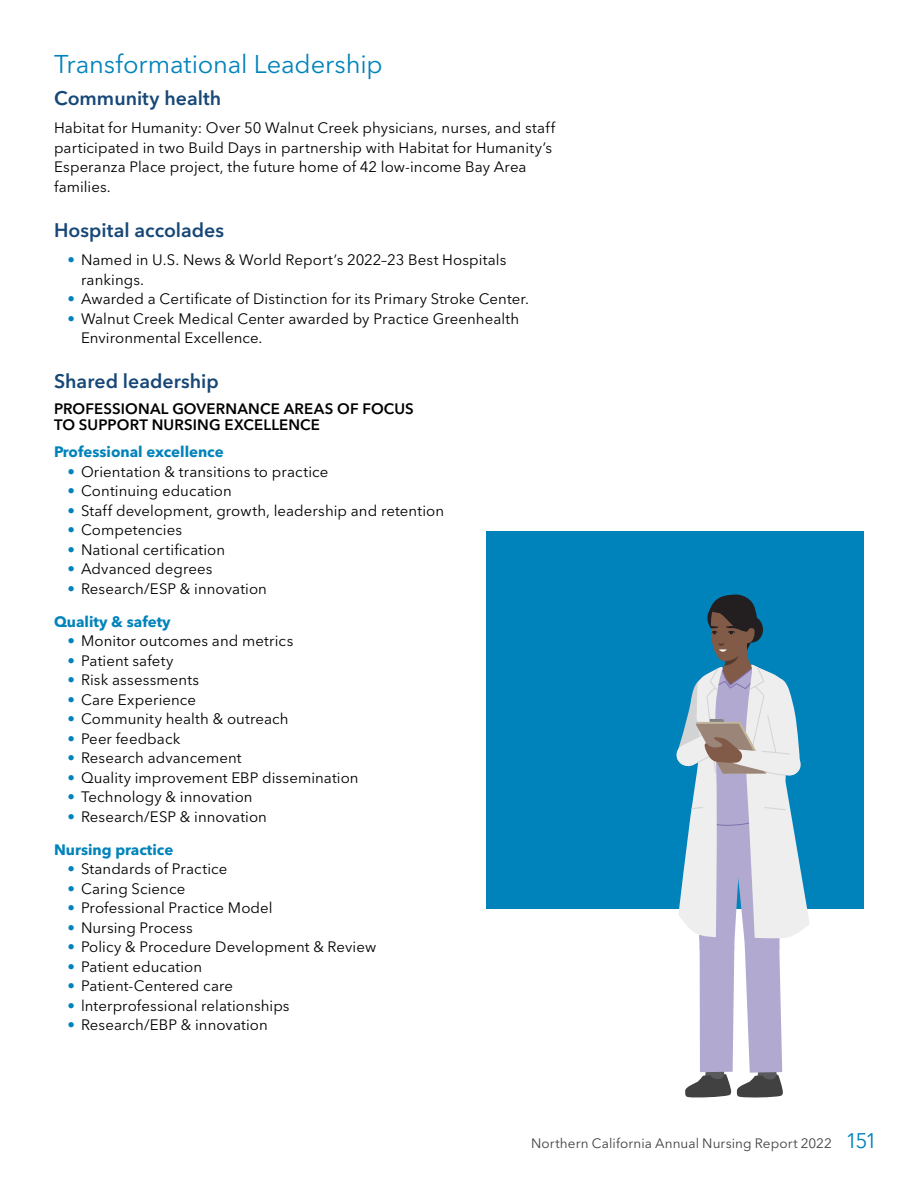
<style>
.page{position:relative;width:918px;height:1188px;background:#fff}
.page>*{position:absolute;margin:0;border:0;box-sizing:border-box;transform-origin:0 0}
.t1{font:25.5px "Avenir Next LT Pro";letter-spacing:-.005em;color:#0083bb}
.Heading_2{font:600 19.5px "Avenir Next LT Pro";color:#164777}
.Bullet_List{font:15px/19.5px "Avenir Next LT Pro";letter-spacing:.005em;color:#000}
.Body_Text{font:15px/19.5px "Avenir Next LT Pro";letter-spacing:.005em;color:#000}
.Bullet_List_Last{font:15px/19.5px "Avenir Next LT Pro";letter-spacing:.005em;color:#000}
.Heading_3{font:600 15px/16.5px "Avenir Next LT Pro";letter-spacing:.01em;color:#000}
.Heading_4{font:700 15px "Avenir Next LT Pro";color:#0083bb}
.t2{font:13.5px "Avenir Next LT Pro";letter-spacing:.005em;color:#414042}
.s1{color:#0083bb}
.s2{font-size:21px;color:#0083bb}
</style>
<div class="page">
<div style="left:486px;top:531px;width:378px;height:378px;background:#0083bb"></div>
<svg style="left:676px;top:594px;width:134px;height:504px"></svg>
<h1 class="t1" style="left:54px;top:49px;width:330px">Transformational Leadership</h1>
<h3 class="Heading_2" style="left:54px;top:86px;width:169px">Community health</h3>
<p class="Body_Text" style="left:54px;top:118px;width:503px">Habitat for Humanity: Over 50 Walnut Creek physicians, nurses, and staff participated in two Build Days in partnership with Habitat for Humanity’s Esperanza Place project, the future home of 42 low-income Bay Area families.</p>
<h3 class="Heading_2" style="left:54px;top:218px;width:172px">Hospital accolades</h3>
<p class="Bullet_List" style="left:81px;top:250px;width:427px;text-indent:-14px"><span class="s1">•</span> Named in U.S. News &amp; World Report’s 2022–23 Best Hospitals rankings.</p>
<p class="Bullet_List" style="left:68px;top:289px;width:463px"><span class="s1">•</span> Awarded a Certificate of Distinction for its Primary Stroke Center.</p>
<p class="Bullet_List_Last" style="left:81px;top:309px;width:440px;text-indent:-14px"><span class="s1">•</span> Walnut Creek Medical Center awarded by Practice Greenhealth<br>Environmental Excellence.</p>
<h3 class="Heading_2" style="left:54px;top:370px;width:166px">Shared leadership</h3>
<h4 class="Heading_3" style="left:54px;top:400px;width:361px">PROFESSIONAL GOVERNANCE AREAS OF FOCUS<br>TO SUPPORT NURSING EXCELLENCE</h4>
<h5 class="Heading_4" style="left:54px;top:443px;width:171px">Professional excellence</h5>
<p class="Bullet_List" style="left:68px;top:462px;width:262px"><span class="s1">•</span> Orientation &amp; transitions to practice</p>
<p class="Bullet_List" style="left:68px;top:481px;width:166px"><span class="s1">•</span> Continuing education</p>
<p class="Bullet_List" style="left:68px;top:501px;width:378px"><span class="s1">•</span> Staff development, growth, leadership and retention</p>
<p class="Bullet_List" style="left:68px;top:520px;width:116px"><span class="s1">•</span> Competencies</p>
<p class="Bullet_List" style="left:68px;top:540px;width:159px"><span class="s1">•</span> National certification</p>
<p class="Bullet_List" style="left:68px;top:559px;width:147px"><span class="s1">•</span> Advanced degrees</p>
<p class="Bullet_List_Last" style="left:68px;top:579px;width:201px"><span class="s1">•</span> Research/ESP &amp; innovation</p>
<h5 class="Heading_4" style="left:54px;top:612px;width:118px">Quality &amp; safety</h5>
<p class="Bullet_List" style="left:68px;top:631px;width:227px"><span class="s1">•</span> Monitor outcomes and metrics</p>
<p class="Bullet_List" style="left:68px;top:651px;width:107px"><span class="s1">•</span> Patient safety</p>
<p class="Bullet_List" style="left:68px;top:670px;width:133px"><span class="s1">•</span> Risk assessments</p>
<p class="Bullet_List" style="left:68px;top:690px;width:130px"><span class="s1">•</span> Care Experience</p>
<p class="Bullet_List" style="left:68px;top:709px;width:223px"><span class="s1">•</span> Community health &amp; outreach</p>
<p class="Bullet_List" style="left:68px;top:729px;width:114px"><span class="s1">•</span> Peer feedback</p>
<p class="Bullet_List" style="left:68px;top:748px;width:176px"><span class="s1">•</span> Research advancement</p>
<p class="Bullet_List" style="left:68px;top:768px;width:293px"><span class="s1">•</span> Quality improvement EBP dissemination</p>
<p class="Bullet_List" style="left:68px;top:787px;width:187px"><span class="s1">•</span> Technology &amp; innovation</p>
<p class="Bullet_List_Last" style="left:68px;top:807px;width:201px"><span class="s1">•</span> Research/ESP &amp; innovation</p>
<h5 class="Heading_4" style="left:54px;top:840px;width:121px">Nursing practice</h5>
<p class="Bullet_List" style="left:68px;top:859px;width:161px"><span class="s1">•</span> Standards of Practice</p>
<p class="Bullet_List" style="left:68px;top:879px;width:119px"><span class="s1">•</span> Caring Science</p>
<p class="Bullet_List" style="left:68px;top:898px;width:207px"><span class="s1">•</span> Professional Practice Model</p>
<p class="Bullet_List" style="left:68px;top:918px;width:127px"><span class="s1">•</span> Nursing Process</p>
<p class="Bullet_List" style="left:68px;top:937px;width:310px"><span class="s1">•</span> Policy &amp; Procedure Development &amp; Review</p>
<p class="Bullet_List" style="left:68px;top:957px;width:136px"><span class="s1">•</span> Patient education</p>
<p class="Bullet_List" style="left:68px;top:976px;width:167px"><span class="s1">•</span> Patient-Centered care</p>
<p class="Bullet_List" style="left:68px;top:996px;width:224px"><span class="s1">•</span> lnterprofessional relationships</p>
<p class="Bullet_List_Last" style="left:68px;top:1015px;width:202px"><span class="s1">•</span> Research/EBP &amp; innovation</p>
<p class="t2" style="left:531px;top:1135px;width:348px">Northern California Annual Nursing Report 2022 <span class="s2">151</span></p>
</div>
